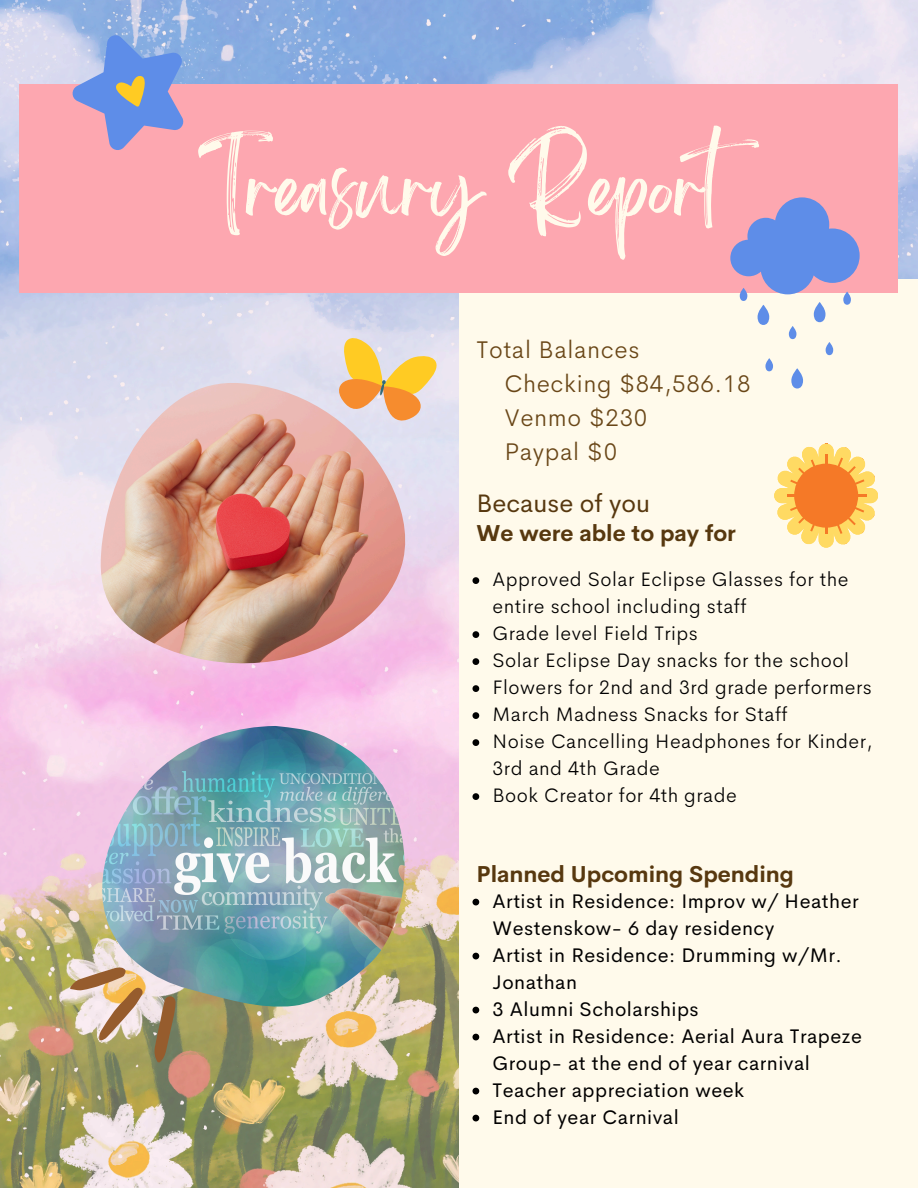
<style>
.page{position:relative;width:918px;height:1188px;background:#fff}
.page>*{position:absolute;margin:0;border:0;box-sizing:border-box;transform-origin:0 0}
.t1{font:67.65px "Brightwall";color:#fffaeb}
.t2{font:25.35px "Cerebri Sans";color:#57380f}
.t3{font:300 24.45px/33.9px "Cerebri Sans";letter-spacing:.025em;color:#694617}
.t4{font:700 22.5px "Cerebri Sans";color:#57380f}
.t5{font:300 19.8px/27px "Cerebri Sans";letter-spacing:.025em;color:#000}
.t6{font:19.8px/27px "Cerebri Sans";letter-spacing:.025em;color:#000}
</style>
<div class="page">
<img style="left:0;top:0;width:918px;height:1188px">
<div style="left:459px;top:279px;width:459px;height:909px;background:#fffaeb"></div>
<div style="left:20px;top:84px;width:878px;height:208px;background:#fda7b0"></div>
<img style="left:101px;top:383px;width:304px;height:280px">
<img style="left:102px;top:726px;width:303px;height:281px">
<div style="left:819px;top:444px;width:15px;height:103px;background:#ffda63;border-radius:8px"></div>
<div style="left:774px;top:488px;width:104px;height:15px;background:#ffda63;border-radius:8px"></div>
<svg style="left:776px;top:446px;width:100px;height:99px"></svg>
<div style="left:794px;top:464px;width:64px;height:64px;background:#f57927;border-radius:50%"></div>
<svg style="left:324px;top:332px;width:121px;height:102px"></svg>
<svg style="left:730px;top:197px;width:130px;height:192px"></svg>
<svg style="left:56px;top:15px;width:150px;height:135px"></svg>
<svg style="left:70px;top:967px;width:106px;height:95px"></svg>
<svg style="left:472px;top:577px;width:7px;height:7px"></svg>
<svg style="left:472px;top:631px;width:7px;height:7px"></svg>
<svg style="left:472px;top:658px;width:7px;height:7px"></svg>
<svg style="left:472px;top:685px;width:7px;height:7px"></svg>
<svg style="left:472px;top:712px;width:7px;height:7px"></svg>
<svg style="left:472px;top:739px;width:7px;height:7px"></svg>
<svg style="left:472px;top:793px;width:7px;height:7px"></svg>
<svg style="left:472px;top:899px;width:7px;height:6px"></svg>
<svg style="left:472px;top:953px;width:7px;height:6px"></svg>
<svg style="left:472px;top:1007px;width:7px;height:6px"></svg>
<svg style="left:472px;top:1034px;width:7px;height:6px"></svg>
<svg style="left:472px;top:1088px;width:7px;height:6px"></svg>
<svg style="left:472px;top:1115px;width:7px;height:6px"></svg>
<h2 class="t1" style="left:198px;top:164px;width:587px">Treasury Report</h2>
<p class="t3" style="left:504px;top:332px;width:248px;text-indent:-28px">Total Balances<br>Checking $84,586.18<br>Venmo $230<br>Paypal $0</p>
<h1 class="t2" style="left:477px;top:486px;width:175px">Because of you</h1>
<p class="t4" style="left:477px;top:519px;width:261px">We were able to pay for</p>
<h2 class="t5" style="left:493px;top:566px;width:357px">Approved Solar Eclipse Glasses for the entire school including staff</h2>
<h3 class="t5" style="left:493px;top:620px;width:207px">Grade level Field Trips</h3>
<p class="t5" style="left:493px;top:647px;width:358px">Solar Eclipse Day snacks for the school</p>
<p class="t5" style="left:493px;top:674px;width:381px">Flowers for 2nd and 3rd grade performers</p>
<p class="t5" style="left:493px;top:701px;width:296px">March Madness Snacks for Staff</p>
<p class="t5" style="left:493px;top:728px;width:382px">Noise Cancelling Headphones for Kinder,<br>3rd and 4th Grade</p>
<p class="t5" style="left:493px;top:782px;width:246px">Book Creator for 4th grade</p>
<p class="t4" style="left:477px;top:860px;width:319px">Planned Upcoming Spending</p>
<p class="t6" style="left:493px;top:887px;width:368px">Artist in Residence: Improv w/ Heather<br>Westenskow- 6 day residency</p>
<p class="t6" style="left:493px;top:941px;width:351px">Artist in Residence: Drumming w/Mr.<br>Jonathan</p>
<h3 class="t6" style="left:493px;top:995px;width:208px">3 Alumni Scholarships</h3>
<p class="t6" style="left:493px;top:1022px;width:371px">Artist in Residence: Aerial Aura Trapeze<br>Group- at the end of year carnival</p>
<p class="t6" style="left:493px;top:1076px;width:253px">Teacher appreciation week</p>
<p class="t6" style="left:493px;top:1103px;width:188px">End of year Carnival</p>
</div>
